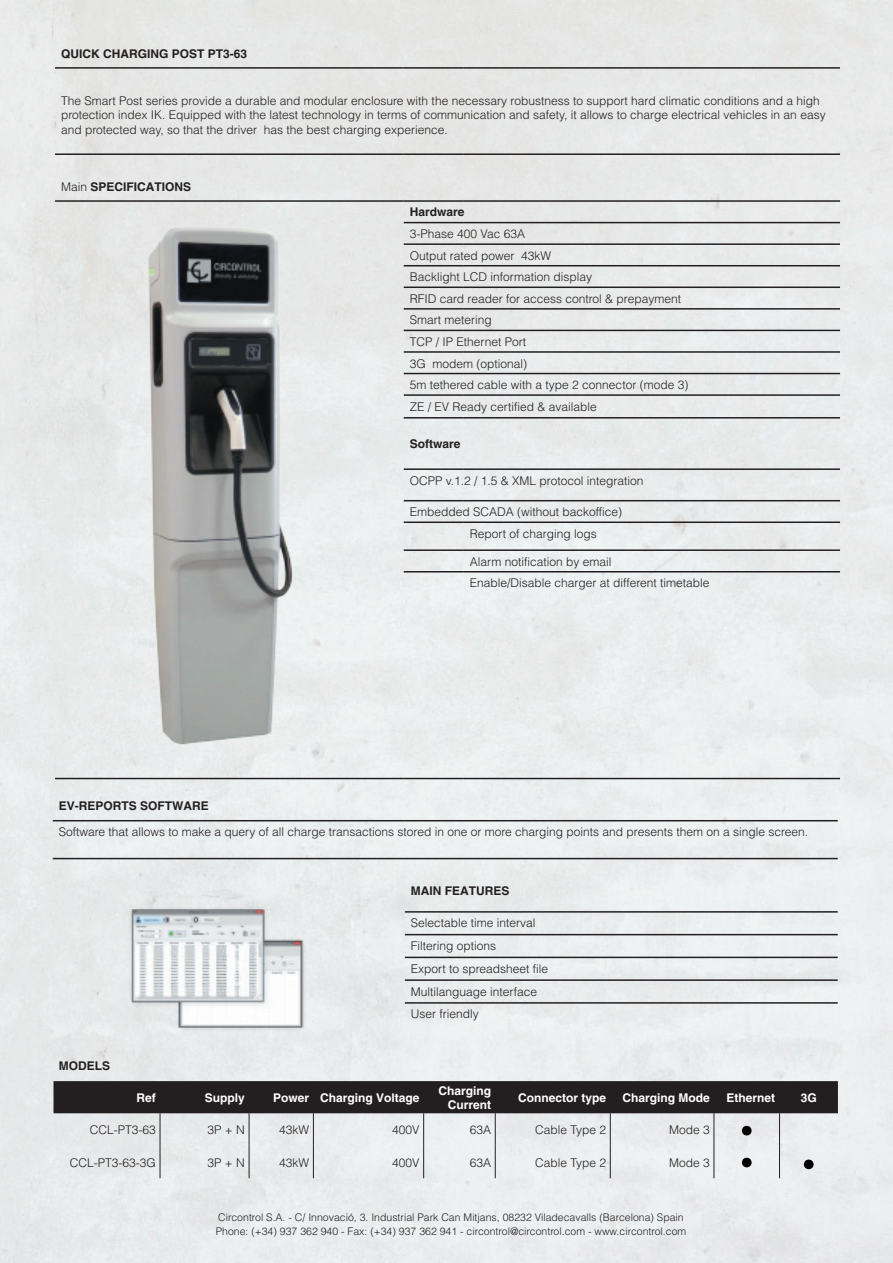
<style>
.page{position:relative;width:893px;height:1263px;background:#fff}
.page>*{position:absolute;margin:0;border:0;box-sizing:border-box;transform-origin:0 0}
.t1{font:300 12px/21.6px "Helvetica";color:#231f20}
.t2{font:700 12px "Helvetica";color:#231f20}
.t3{font:700 12px/14.4px "Helvetica";color:#fff;text-align:right}
.t4{font:300 10.5px/13.5px "Helvetica";color:#231f20}
.s1{font-weight:300}
</style>
<div class="page">
<hr style="left:55px;top:67px;width:349px;height:2px;background:#231f20">
<hr style="left:404px;top:67px;width:60px;height:2px;background:#231f20">
<hr style="left:464px;top:67px;width:376px;height:2px;background:#231f20">
<hr style="left:55px;top:778px;width:349px;height:1px;background:#231f20">
<hr style="left:404px;top:778px;width:60px;height:1px;background:#231f20">
<hr style="left:464px;top:778px;width:376px;height:1px;background:#231f20">
<hr style="left:55px;top:153px;width:349px;height:2px;background:#231f20">
<hr style="left:404px;top:153px;width:60px;height:2px;background:#231f20">
<hr style="left:464px;top:153px;width:376px;height:2px;background:#231f20">
<hr style="left:55px;top:200px;width:349px;height:2px;background:#231f20">
<hr style="left:404px;top:200px;width:60px;height:2px;background:#231f20">
<hr style="left:464px;top:200px;width:376px;height:2px;background:#231f20">
<hr style="left:404px;top:222px;width:60px;height:1px;background:#231f20">
<hr style="left:464px;top:222px;width:376px;height:1px;background:#231f20">
<hr style="left:404px;top:243px;width:60px;height:2px;background:#231f20">
<hr style="left:464px;top:243px;width:376px;height:2px;background:#231f20">
<hr style="left:404px;top:265px;width:60px;height:1px;background:#231f20">
<hr style="left:464px;top:265px;width:376px;height:1px;background:#231f20">
<hr style="left:404px;top:287px;width:60px;height:1px;background:#231f20">
<hr style="left:464px;top:287px;width:376px;height:1px;background:#231f20">
<hr style="left:404px;top:308px;width:60px;height:2px;background:#231f20">
<hr style="left:464px;top:308px;width:376px;height:2px;background:#231f20">
<hr style="left:404px;top:330px;width:60px;height:1px;background:#231f20">
<hr style="left:464px;top:330px;width:376px;height:1px;background:#231f20">
<hr style="left:404px;top:351px;width:60px;height:2px;background:#231f20">
<hr style="left:464px;top:351px;width:376px;height:2px;background:#231f20">
<hr style="left:404px;top:373px;width:60px;height:1px;background:#231f20">
<hr style="left:464px;top:373px;width:376px;height:1px;background:#231f20">
<hr style="left:404px;top:394px;width:60px;height:2px;background:#231f20">
<hr style="left:464px;top:394px;width:376px;height:2px;background:#231f20">
<hr style="left:404px;top:417px;width:60px;height:1px;background:#231f20">
<hr style="left:464px;top:417px;width:376px;height:1px;background:#231f20">
<hr style="left:404px;top:468px;width:60px;height:2px;background:#231f20">
<hr style="left:464px;top:468px;width:376px;height:2px;background:#231f20">
<hr style="left:404px;top:500px;width:60px;height:1px;background:#231f20">
<hr style="left:464px;top:500px;width:376px;height:1px;background:#231f20">
<hr style="left:404px;top:521px;width:60px;height:2px;background:#231f20">
<hr style="left:464px;top:521px;width:376px;height:2px;background:#231f20">
<hr style="left:404px;top:549px;width:60px;height:2px;background:#231f20">
<hr style="left:464px;top:549px;width:376px;height:2px;background:#231f20">
<hr style="left:404px;top:571px;width:60px;height:1px;background:#231f20">
<hr style="left:464px;top:571px;width:376px;height:1px;background:#231f20">
<hr style="left:53px;top:820px;width:352px;height:1px;background:#231f20">
<hr style="left:405px;top:820px;width:433px;height:1px;background:#231f20">
<hr style="left:53px;top:858px;width:352px;height:1px;background:#231f20">
<hr style="left:405px;top:858px;width:433px;height:1px;background:#231f20">
<hr style="left:405px;top:911px;width:433px;height:2px;background:#231f20">
<hr style="left:405px;top:934px;width:433px;height:1px;background:#231f20">
<hr style="left:405px;top:957px;width:433px;height:1px;background:#231f20">
<hr style="left:405px;top:979px;width:433px;height:2px;background:#231f20">
<hr style="left:405px;top:1002px;width:433px;height:2px;background:#231f20">
<div style="left:54px;top:1081px;width:784px;height:32px;background:#231f20"></div>
<hr style="left:160px;top:1113px;width:1px;height:33px;background:#231f20">
<hr style="left:160px;top:1146px;width:1px;height:32px;background:#231f20">
<hr style="left:249px;top:1113px;width:1px;height:33px;background:#231f20">
<hr style="left:249px;top:1146px;width:1px;height:32px;background:#231f20">
<hr style="left:313px;top:1113px;width:1px;height:33px;background:#231f20">
<hr style="left:313px;top:1146px;width:1px;height:32px;background:#231f20">
<hr style="left:423px;top:1113px;width:1px;height:33px;background:#231f20">
<hr style="left:423px;top:1146px;width:1px;height:32px;background:#231f20">
<hr style="left:495px;top:1113px;width:1px;height:33px;background:#231f20">
<hr style="left:495px;top:1146px;width:1px;height:32px;background:#231f20">
<hr style="left:610px;top:1113px;width:1px;height:33px;background:#231f20">
<hr style="left:610px;top:1146px;width:1px;height:32px;background:#231f20">
<hr style="left:714px;top:1113px;width:1px;height:33px;background:#231f20">
<hr style="left:779px;top:1113px;width:1px;height:33px;background:#231f20">
<hr style="left:714px;top:1146px;width:1px;height:32px;background:#231f20">
<hr style="left:779px;top:1146px;width:1px;height:32px;background:#231f20">
<svg style="left:742px;top:1126px;width:10px;height:9px"></svg>
<svg style="left:742px;top:1158px;width:10px;height:9px"></svg>
<svg style="left:804px;top:1159px;width:10px;height:10px"></svg>
<img style="left:97px;top:207px;width:248px;height:561px">
<img style="left:118px;top:893px;width:201px;height:145px">
<p class="t2" style="left:61px;top:46px;width:188px">quick charging post pt3-63</p>
<p class="t1" style="left:61px;top:93px;width:766px;line-height:14.4px">The Smart Post series provide a durable and modular enclosure with the necessary robustness to support hard climatic conditions and a high protection index IK. Equipped with the latest technology in terms of communication and safety, it allows to charge electrical vehicles in an easy and protected way, so that the driver has the best charging experience.</p>
<p class="t2" style="left:61px;top:180px;width:132px"><span class="s1">Main</span> Specifications</p>
<p class="t2" style="left:410px;top:205px;width:56px">Hardware</p>
<p class="t1" style="left:410px;top:223px;width:184px">3-Phase 400 Vac 63A<br>Output rated power 43kW<br>Backlight LCD information display<br>RFID</p>
<p class="t1" style="left:410px;top:288px;width:280px;text-indent:30px">card reader for access control &amp; prepayment<br>Smart metering<br>TCP / I P Ethernet Port<br>3G modem (optional)<br>5m tethered cable with a type 2 connector (mode 3)<br>ZE / EV Ready certified &amp; available</p>
<p class="t2" style="left:410px;top:436px;width:52px">Software</p>
<p class="t1" style="left:410px;top:470px;width:235px">OCPP v.1.2 / 1.5 &amp; XM L protocol integration</p>
<p class="t1" style="left:470px;top:501px;width:154px;text-indent:-60px">Embedded SCADA (without backoffice)<br>Report of charging logs</p>
<p class="t1" style="left:470px;top:551px;width:241px">Alarm notification by email<br>Enable/Disable charger at different timetable</p>
<p class="t2" style="left:59px;top:799px;width:152px">EV-Reports Software</p>
<p class="t1" style="left:59px;top:821px;width:751px">Software that allows to make a query of all charge transactions stored in one or more charging points and presents them on a single screen.</p>
<p class="t2" style="left:59px;top:1058px;width:53px">Models</p>
<p class="t2" style="left:411px;top:884px;width:100px">Main Features</p>
<p class="t1" style="left:411px;top:912px;width:139px;line-height:22.8px">Selectable time interval<br>Filtering options<br>Export to spreadsheet file<br>M ultilanguage interface<br>User friendly</p>
<p class="t3" style="left:136px;top:1090px;width:21px">Ref</p>
<p class="t3" style="left:205px;top:1090px;width:42px">Supply</p>
<p class="t3" style="left:273px;top:1090px;width:148px">Power Charging Voltage</p>
<p class="t3" style="left:438px;top:1083px;width:54px">Charging<br>Current</p>
<p class="t3" style="left:518px;top:1090px;width:90px">Connector type</p>
<p class="t3" style="left:622px;top:1090px;width:89px">Charging Mode</p>
<p class="t3" style="left:727px;top:1090px;width:50px">Ethernet</p>
<p class="t3" style="left:801px;top:1090px;width:16px">3G</p>
<p class="t1" style="left:90px;top:1119px;width:68px">CC L-PT3-63</p>
<p class="t1" style="left:208px;top:1119px;width:37px">3P + N</p>
<p class="t1" style="left:279px;top:1119px;width:31px">43kW</p>
<p class="t1" style="left:392px;top:1119px;width:28px">400V</p>
<p class="t1" style="left:470px;top:1119px;width:23px">63A</p>
<p class="t1" style="left:535px;top:1119px;width:73px">Cable Type 2</p>
<p class="t1" style="left:669px;top:1119px;width:42px">Mode 3</p>
<p class="t1" style="left:70px;top:1151px;width:86px">CC L-PT3-63-3G</p>
<p class="t1" style="left:208px;top:1151px;width:37px">3P + N</p>
<p class="t1" style="left:279px;top:1151px;width:31px">43kW</p>
<p class="t1" style="left:392px;top:1151px;width:28px">400V</p>
<p class="t1" style="left:470px;top:1151px;width:23px">63A</p>
<p class="t1" style="left:535px;top:1151px;width:73px">Cable Type 2</p>
<p class="t1" style="left:669px;top:1151px;width:42px">Mode 3</p>
<p class="t4" style="left:216px;top:1211px;width:472px">Circontrol S.A. - C/ I nnovació, 3. I ndustrial Park Can M itjans, 08232 Viladecavalls (Barcelona) Spain<br>Phone: (+34) 937 362 940 - Fax: (+34) 937 362 941 - circontrol@circontrol.com - www.circontrol.com</p>
</div>
